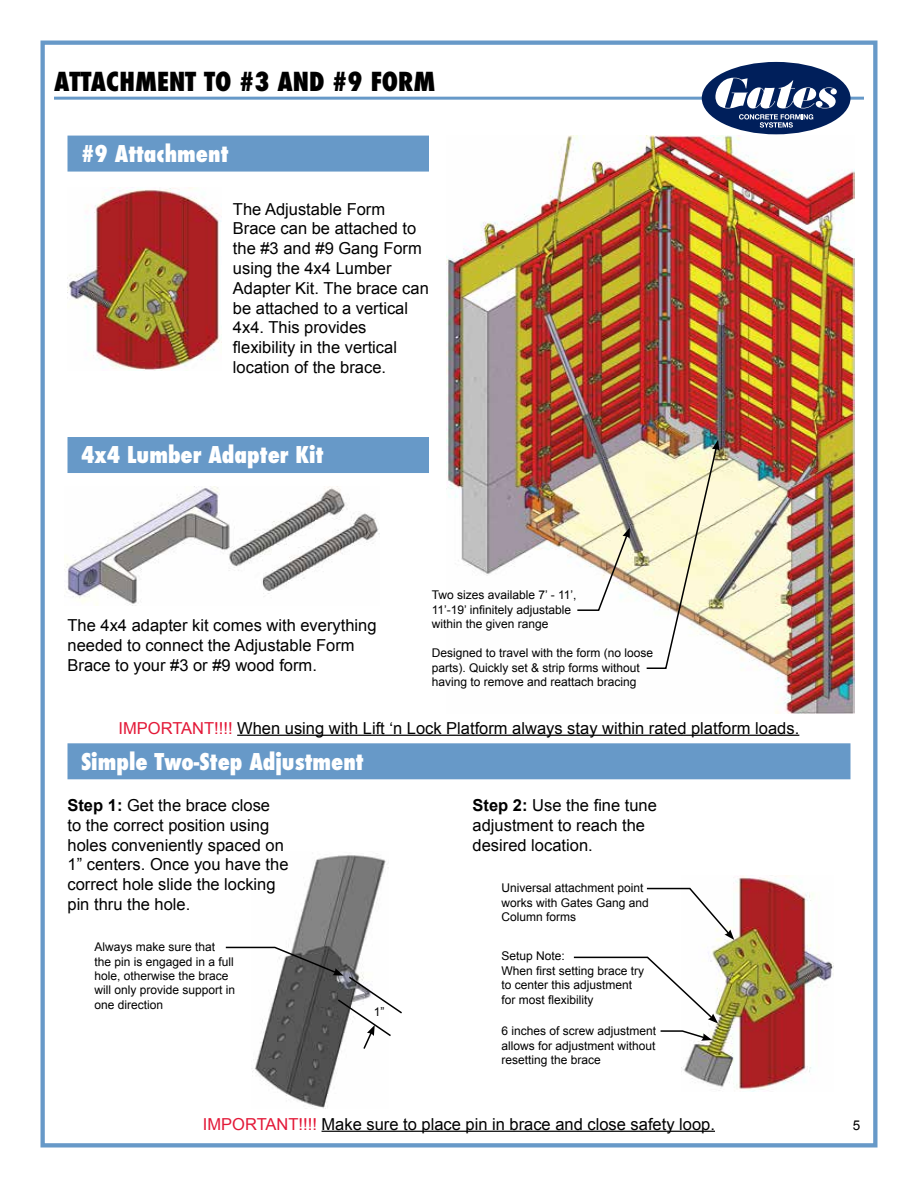
<style>
.page{position:relative;width:918px;height:1188px;background:#fff}
.page>*{position:absolute;margin:0;border:0;box-sizing:border-box;transform-origin:0 0}
.t1{font:800 condensed 25.5px "Futura";color:#000}
.t2{font:800 condensed 22.5px "Futura";color:#fff}
.t3{font:16.5px/19.8px "Arial";color:#000}
.t4{font:13.5px "Arial";color:#000}
.t5{font:12px/14.4px "Arial";color:#000}
.s1{color:#e31837}
.s2{font-weight:700}
</style>
<div class="page">
<div style="left:40px;top:41px;width:837px;height:1107px;border:4px solid #6799c8"></div>
<hr style="left:54px;top:97px;width:810px;height:3px;background:#6799c8">
<div style="left:702px;top:62px;width:148px;height:72px;background:#001f5b;border-radius:50%"></div>
<svg style="left:715px;top:78px;width:122px;height:50px"></svg>
<img style="left:446px;top:135px;width:408px;height:578px">
<img style="left:68px;top:188px;width:153px;height:183px">
<img style="left:64px;top:486px;width:316px;height:120px">
<img style="left:683px;top:876px;width:151px;height:215px">
<div style="left:68px;top:743px;width:782px;height:36px;background:#6799c8"></div>
<div style="left:68px;top:437px;width:361px;height:36px;background:#6799c8"></div>
<div style="left:68px;top:136px;width:361px;height:36px;background:#6799c8"></div>
<hr style="left:322px;top:1131px;width:393px;height:1px;background:#000">
<img style="left:252px;top:855px;width:134px;height:254px">
<svg style="left:225px;top:946px;width:177px;height:105px"></svg>
<svg style="left:646px;top:887px;width:88px;height:53px"></svg>
<svg style="left:573px;top:956px;width:145px;height:68px"></svg>
<svg style="left:660px;top:1030px;width:52px;height:11px"></svg>
<svg style="left:645px;top:440px;width:74px;height:230px"></svg>
<svg style="left:576px;top:528px;width:54px;height:84px"></svg>
<hr style="left:237px;top:735px;width:562px;height:1px;background:#000">
<p class="t1" style="left:54px;top:64px;width:383px">ATTACHMENT TO #3 AND #9 FORM</p>
<p class="t2" style="left:81px;top:138px;width:149px">#9 Attachment</p>
<p class="t3" style="left:233px;top:199px;width:197px">The Adjustable Form<br>Brace can be attached to the #3 and #9 Gang Form using the 4x4 Lumber<br>Adapter Kit. The brace can be attached to a vertical<br>4x4. This provides flexibility in the vertical location of the brace.</p>
<p class="t2" style="left:81px;top:440px;width:244px">4x4 Lumber Adapter Kit</p>
<p class="t3" style="left:68px;top:616px;width:311px">The 4x4 adapter kit comes with everything needed to connect the Adjustable Form<br>Brace to your #3 or #9 wood form.</p>
<p class="t5" style="left:432px;top:588px;width:146px">Two sizes available 7’ - 11’,<br>11’-19’ infinitely adjustable within the given range</p>
<p class="t5" style="left:432px;top:646px;width:223px">Designed to travel with the form (no loose parts). Quickly set &amp; strip forms without having to remove and reattach bracing</p>
<p class="t3" style="left:119px;top:718px;width:682px"><span class="s1">IMPORTANT!!!!</span> When using with Lift ‘n Lock Platform always stay within rated platform loads.</p>
<p class="t2" style="left:81px;top:746px;width:284px">Simple Two-Step Adjustment</p>
<p class="t3" style="left:67px;top:796px;width:223px"><span class="s2">Step 1:</span> Get the brace close<br>to the correct position using holes conveniently spaced on<br>1” centers. Once you have the correct hole slide the locking pin thru the hole.</p>
<p class="t5" style="left:95px;top:940px;width:142px">Always make sure that<br>the pin is engaged in a full hole, otherwise the brace will only provide support in one direction</p>
<p class="t5" style="left:374px;top:1004px;width:12px">1”</p>
<p class="t3" style="left:473px;top:796px;width:186px"><span class="s2">Step 2:</span> Use the fine tune adjustment to reach the desired location.</p>
<p class="t5" style="left:501px;top:881px;width:149px">Universal attachment point works with Gates Gang and<br>Column forms</p>
<p class="t5" style="left:501px;top:949px;width:144px">Setup Note:<br>When first setting brace try to center this adjustment for most flexibility</p>
<p class="t5" style="left:501px;top:1024px;width:156px;text-align:justify">6 inches of screw adjustment allows for adjustment without resetting the brace</p>
<p class="t3" style="left:203px;top:1114px;width:514px"><span class="s1">IMPORTANT!!!!</span> Make sure to place pin in brace and close safety loop.</p>
<p class="t4" style="left:853px;top:1116px;width:9px">5</p>
</div>
